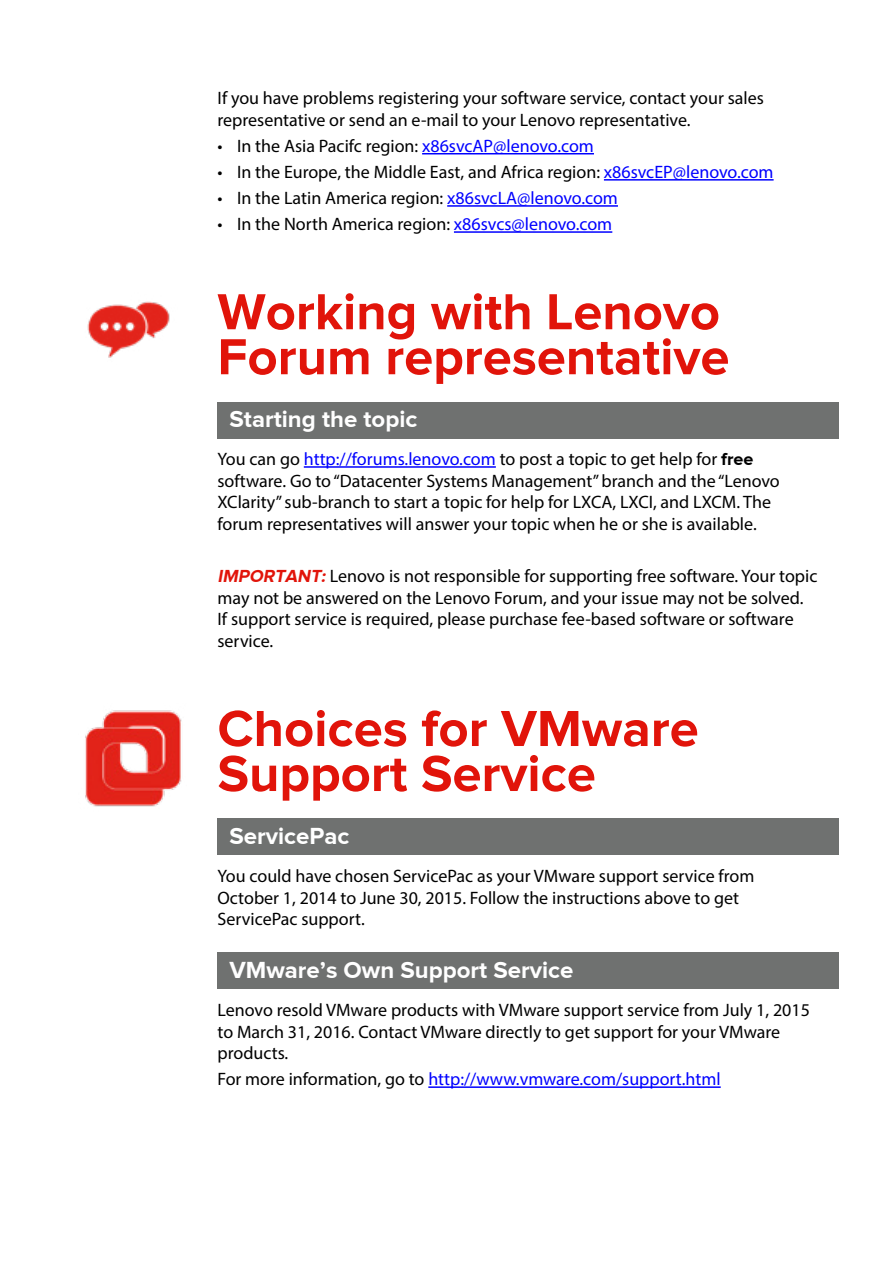
<style>
.page{position:relative;width:893px;height:1263px;background:#fff}
.page>*{position:absolute;margin:0;border:0;box-sizing:border-box;transform-origin:0 0}
.t1{font:700 52.5px/45px "Proxima Nova";color:#e1140a}
.t2{font:700 24px "Proxima Nova";color:#fff}
.t3{font:18px/21.6px "Myriad Pro";color:#000}
.t4{font:18px "Myriad Pro";color:#00f}
.s1{color:#00f}
.s2{font-family:"Proxima Nova";font-weight:700}
.s3{font-family:"Proxima Nova";font-weight:700;font-style:italic;color:#e1140a}
.s4{color:#000}
</style>
<div class="page">
<hr style="left:422px;top:153px;width:172px;height:1px;background:#00f">
<hr style="left:604px;top:179px;width:170px;height:2px;background:#00f">
<hr style="left:447px;top:205px;width:171px;height:2px;background:#00f">
<hr style="left:454px;top:231px;width:158px;height:2px;background:#00f">
<div style="left:218px;top:402px;width:621px;height:36px;background:#6f7170"></div>
<hr style="left:304px;top:466px;width:192px;height:2px;background:#00f">
<div style="left:218px;top:819px;width:621px;height:36px;background:#6f7170"></div>
<div style="left:218px;top:953px;width:621px;height:36px;background:#6f7170"></div>
<hr style="left:428px;top:1086px;width:293px;height:2px;background:#00f">
<img style="left:85px;top:710px;width:97px;height:97px">
<img style="left:87px;top:301px;width:83px;height:57px">
<p class="t3" style="left:218px;top:87px;width:548px">If you have problems registering your software service, contact your sales representative or send an e-mail to your Lenovo representative.</p>
<p class="t3" style="left:218px;top:135px;width:378px">• In the Asia Pacifc region: <span class="s1">x86svcAP@lenovo.com</span></p>
<p class="t3" style="left:218px;top:161px;width:558px">• In the Europe, the Middle East, and Africa region: <span class="s1">x86svcEP@lenovo.com</span></p>
<p class="t3" style="left:218px;top:187px;width:402px">• In the Latin America region: <span class="s1">x86svcLA@lenovo.com</span></p>
<p class="t3" style="left:218px;top:213px;width:396px">• In the North America region: <span class="s1">x86svcs@lenovo.com</span></p>
<h1 class="t1" style="left:218px;top:288px;width:513px">Working with Lenovo<br>Forum representative</h1>
<h2 class="t2" style="left:230px;top:405px;width:189px">Starting the topic</h2>
<p class="t3" style="left:218px;top:448px;width:564px">You can go <span class="s1">http://forums.lenovo.com</span> to post a topic to get help for <span class="s2">free </span>software. Go to “Datacenter Systems Management” branch and the “Lenovo XClarity” sub-branch to start a topic for help for LXCA, LXCI, and LXCM. The forum representatives will answer your topic when he or she is available.</p>
<p class="t3" style="left:217px;top:565px;width:601px"><span class="s3">IMPORTANT:</span> Lenovo is not responsible for supporting free software. Your topic may not be answered on the Lenovo Forum, and your issue may not be solved.<br>If support service is required, please purchase fee-based software or software service.</p>
<h1 class="t1" style="left:218px;top:705px;width:483px">Choices for VMware<br>Support Service</h1>
<h2 class="t2" style="left:230px;top:822px;width:121px">ServicePac</h2>
<p class="t3" style="left:218px;top:865px;width:538px">You could have chosen ServicePac as your VMware support service from<br>October 1, 2014 to June 30, 2015. Follow the instructions above to get<br>ServicePac support.</p>
<h2 class="t2" style="left:230px;top:956px;width:345px">VMware’s Own Support Service</h2>
<p class="t3" style="left:218px;top:999px;width:594px">Lenovo resold VMware products with VMware support service from July 1, 2015 to March 31, 2016. Contact VMware directly to get support for your VMware products.</p>
<p class="t4" style="left:218px;top:1068px;width:505px"><span class="s4">For more information, go to</span> http://www.vmware.com/support.html</p>
</div>
